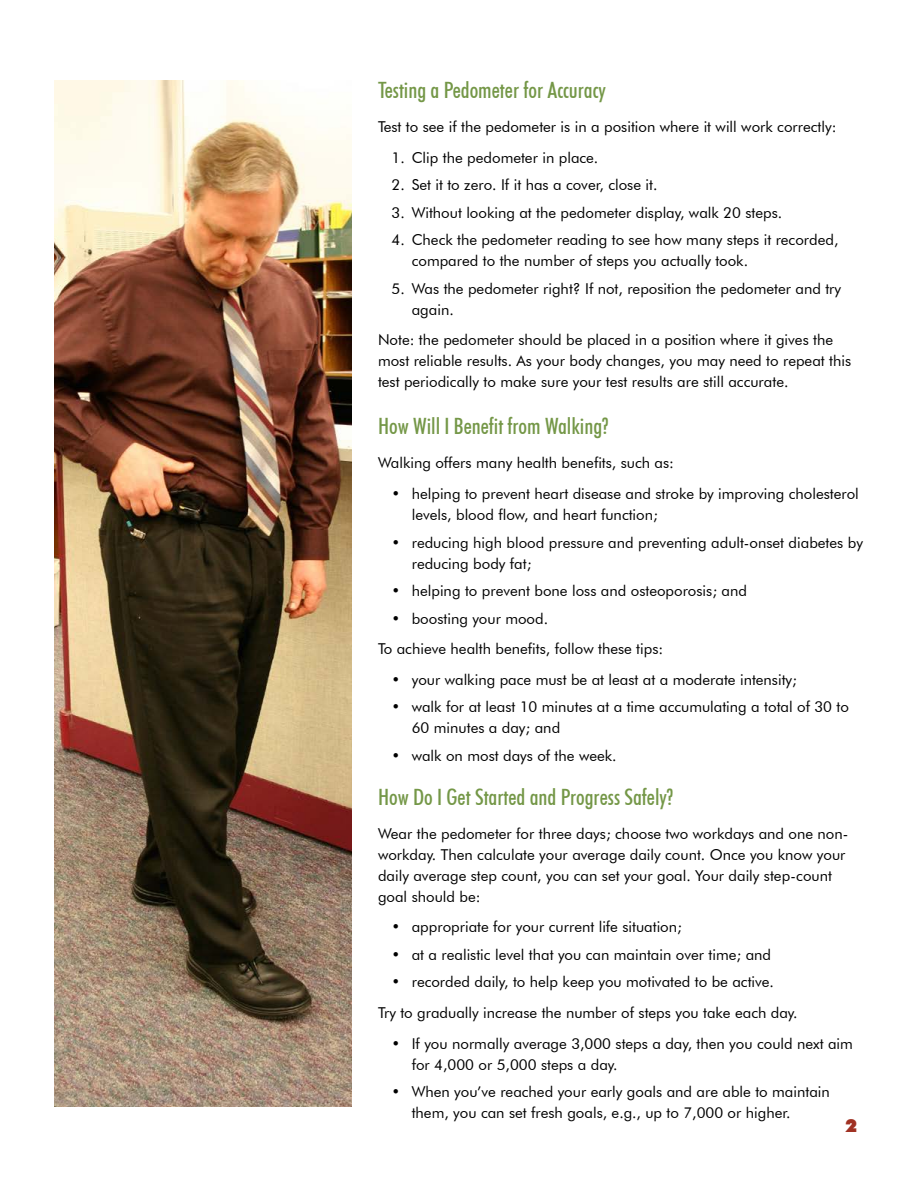
<style>
.page{position:relative;width:918px;height:1188px;background:#fff}
.page>*{position:absolute;margin:0;border:0;box-sizing:border-box;transform-origin:0 0}
.t1{font:500 condensed 22.5px "Futura BT";color:#749747}
.t2{font:900 18px "Futura BT";color:#a03123}
.t3{font:15px/21px "Futura BT";color:#000}
</style>
<div class="page">
<img style="left:54px;top:80px;width:297px;height:1027px">
<h1 class="t1" style="left:378px;top:76px;width:229px">Testing a Pedometer for Accuracy</h1>
<p class="t3" style="left:378px;top:116px;width:460px">Test to see if the pedometer is in a position where it will work correctly:</p>
<p class="t3" style="left:392px;top:147px;width:208px">1. Clip the pedometer in place.</p>
<p class="t3" style="left:392px;top:174px;width:267px">2. Set it to zero. If it has a cover, close it.</p>
<p class="t3" style="left:392px;top:202px;width:392px">3. Without looking at the pedometer display, walk 20 steps.</p>
<p class="t3" style="left:412px;top:229px;width:428px;text-indent:-20px">4. Check the pedometer reading to see how many steps it recorded, compared to the number of steps you actually took.</p>
<p class="t3" style="left:412px;top:278px;width:431px;text-indent:-20px">5. Was the pedometer right? If not, reposition the pedometer and try again.</p>
<p class="t3" style="left:378px;top:329px;width:475px">Note: the pedometer should be placed in a position where it gives the most reliable results. As your body changes, you may need to repeat this test periodically to make sure your test results are still accurate.</p>
<h1 class="t1" style="left:378px;top:413px;width:232px">How Will I Benefit from Walking?</h1>
<p class="t3" style="left:378px;top:452px;width:298px">Walking offers many health benefits, such as:</p>
<p class="t3" style="left:412px;top:483px;width:449px;text-indent:-20px">• helping to prevent heart disease and stroke by improving cholesterol levels, blood flow, and heart function;</p>
<p class="t3" style="left:412px;top:532px;width:453px;text-indent:-20px">• reducing high blood pressure and preventing adult-onset diabetes by reducing body fat;</p>
<p class="t3" style="left:392px;top:580px;width:357px">• helping to prevent bone loss and osteoporosis; and</p>
<p class="t3" style="left:378px;top:603px;width:287px;line-height:30.8px;text-indent:14px">• boosting your mood.<br>To achieve health benefits, follow these tips:</p>
<p class="t3" style="left:392px;top:669px;width:407px">• your walking pace must be at least at a moderate intensity;</p>
<p class="t3" style="left:412px;top:696px;width:439px;text-indent:-20px">• walk for at least 10 minutes at a time accumulating a total of 30 to<br>60 minutes a day; and</p>
<p class="t3" style="left:392px;top:745px;width:227px">• walk on most days of the week.</p>
<h1 class="t1" style="left:378px;top:783px;width:297px">How Do I Get Started and Progress Safely?</h1>
<p class="t3" style="left:378px;top:823px;width:472px">Wear the pedometer for three days; choose two workdays and one non&shy;workday. Then calculate your average daily count. Once you know your daily average step count, you can set your goal. Your daily step-count goal should be:</p>
<p class="t3" style="left:392px;top:916px;width:292px">• appropriate for your current life situation;</p>
<p class="t3" style="left:392px;top:944px;width:381px">• at a realistic level that you can maintain over time; and</p>
<p class="t3" style="left:378px;top:966px;width:421px;line-height:30.8px;text-indent:14px">• recorded daily, to help keep you motivated to be active.<br>Try to gradually increase the number of steps you take each day.</p>
<p class="t3" style="left:412px;top:1033px;width:443px;text-indent:-20px">• If you normally average 3,000 steps a day, then you could next aim for 4,000 or 5,000 steps a day.</p>
<p class="t3" style="left:412px;top:1081px;width:420px;text-indent:-20px">• When you’ve reached your early goals and are able to maintain them, you can set fresh goals, e.g., up to 7,000 or higher.</p>
<p class="t2" style="left:845px;top:1114px;width:14px">2</p>
</div>
